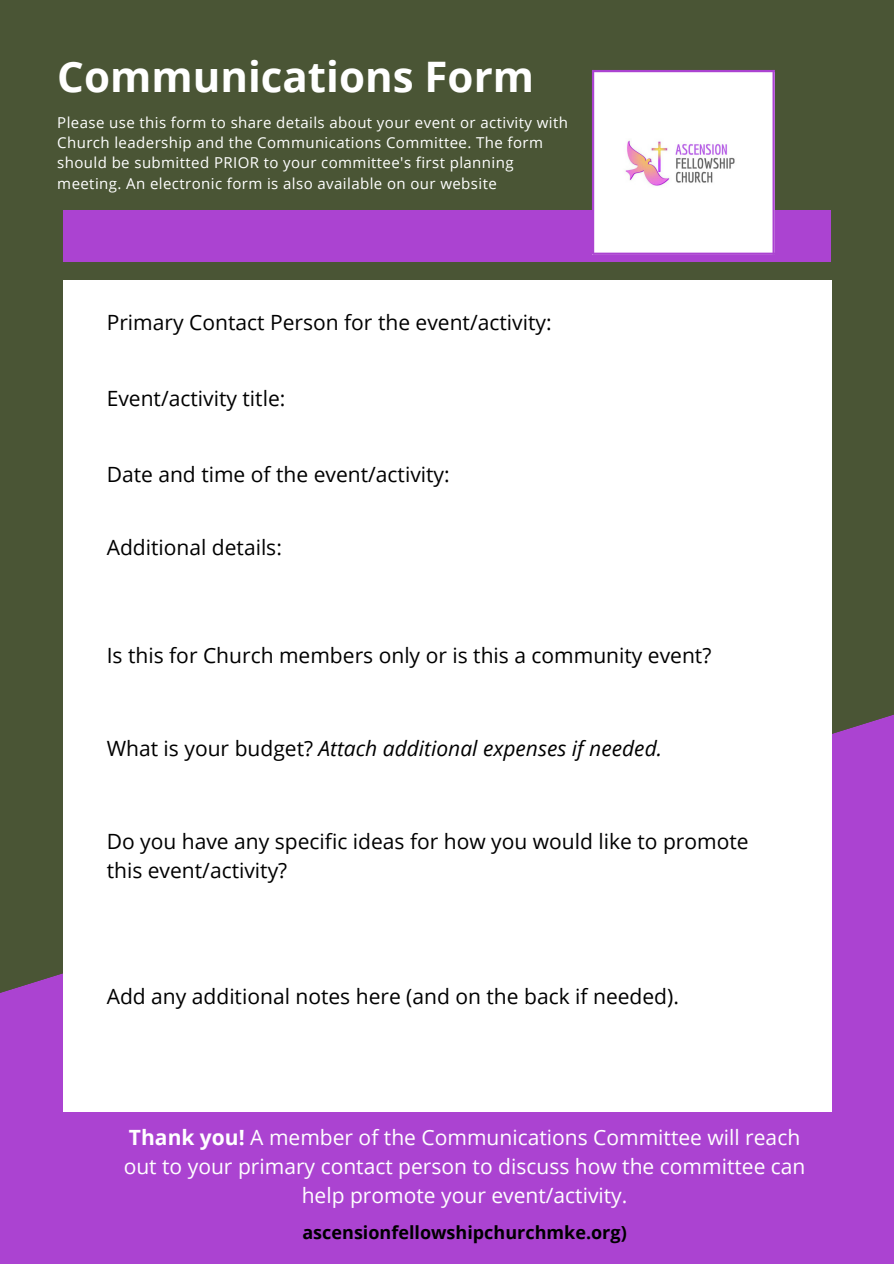
<style>
.page{position:relative;width:894px;height:1264px;background:#fff}
.page>*{position:absolute;margin:0;border:0;box-sizing:border-box;transform-origin:0 0}
.t1{font:700 42px "Open Sans";color:#fff}
.t2{font:21px/29.2px "Open Sans";color:#000}
.t3{font:21px/29.2px "Open Sans";color:#fff;text-align:center}
.t4{font:italic 21px "Open Sans";color:#000}
.t5{font:700 18px "Open Sans";color:#000}
.t6{font:15px/20.2px "Open Sans";letter-spacing:.025em;color:#fff}
.s1{font-style:normal}
.s2{font-weight:700}
</style>
<div class="page">
<div style="left:0;top:0;width:893px;height:705px;background:#4a5535"></div>
<svg style="left:0;top:704px;width:893px;height:559px;background:#a146c1"></svg>
<div style="left:63px;top:280px;width:768px;height:831px;background:#fff"></div>
<div style="left:64px;top:210px;width:766px;height:52px;background:#ab43d1"></div>
<img style="left:594px;top:72px;width:178px;height:181px">
<hr style="left:592px;top:70px;width:182px;height:2px;background:#ab43d1">
<hr style="left:591px;top:70px;width:3px;height:185px;background:#ab43d1">
<hr style="left:772px;top:70px;width:2px;height:185px;background:#ab43d1">
<h1 class="t1" style="left:57px;top:47px;width:478px">Communications Form</h1>
<p class="t6" style="left:57px;top:112px;width:512px">Please use this form to share details about your event or activity with Church leadership and the Communications Committee. The form should be submitted PRIOR to your committee's first planning meeting. An electronic form is also available on our website</p>
<p class="t2" style="left:107px;top:307px;width:446px">Primary Contact Person for the event/activity:</p>
<p class="t2" style="left:107px;top:383px;width:180px">Event/activity title:</p>
<p class="t2" style="left:107px;top:459px;width:344px">Date and time of the event/activity:</p>
<p class="t2" style="left:107px;top:531px;width:177px">Additional details:</p>
<p class="t2" style="left:107px;top:640px;width:606px">Is this for Church members only or is this a community event?</p>
<p class="t4" style="left:107px;top:733px;width:556px"><span class="s1">What is your budget?</span> Attach additional expenses if needed.</p>
<p class="t2" style="left:107px;top:825px;width:643px">Do you have any specific ideas for how you would like to promote this event/activity?</p>
<p class="t2" style="left:107px;top:981px;width:573px">Add any additional notes here (and on the back if needed).</p>
<p class="t3" style="left:124px;top:1122px;width:683px"><span class="s2">Thank you!</span> A member of the Communications Committee will reach out to your primary contact person to discuss how the committee can help promote your event/activity.</p>
<p class="t5" style="left:302px;top:1219px;width:326px">ascensionfellowshipchurchmke.org)</p>
</div>
